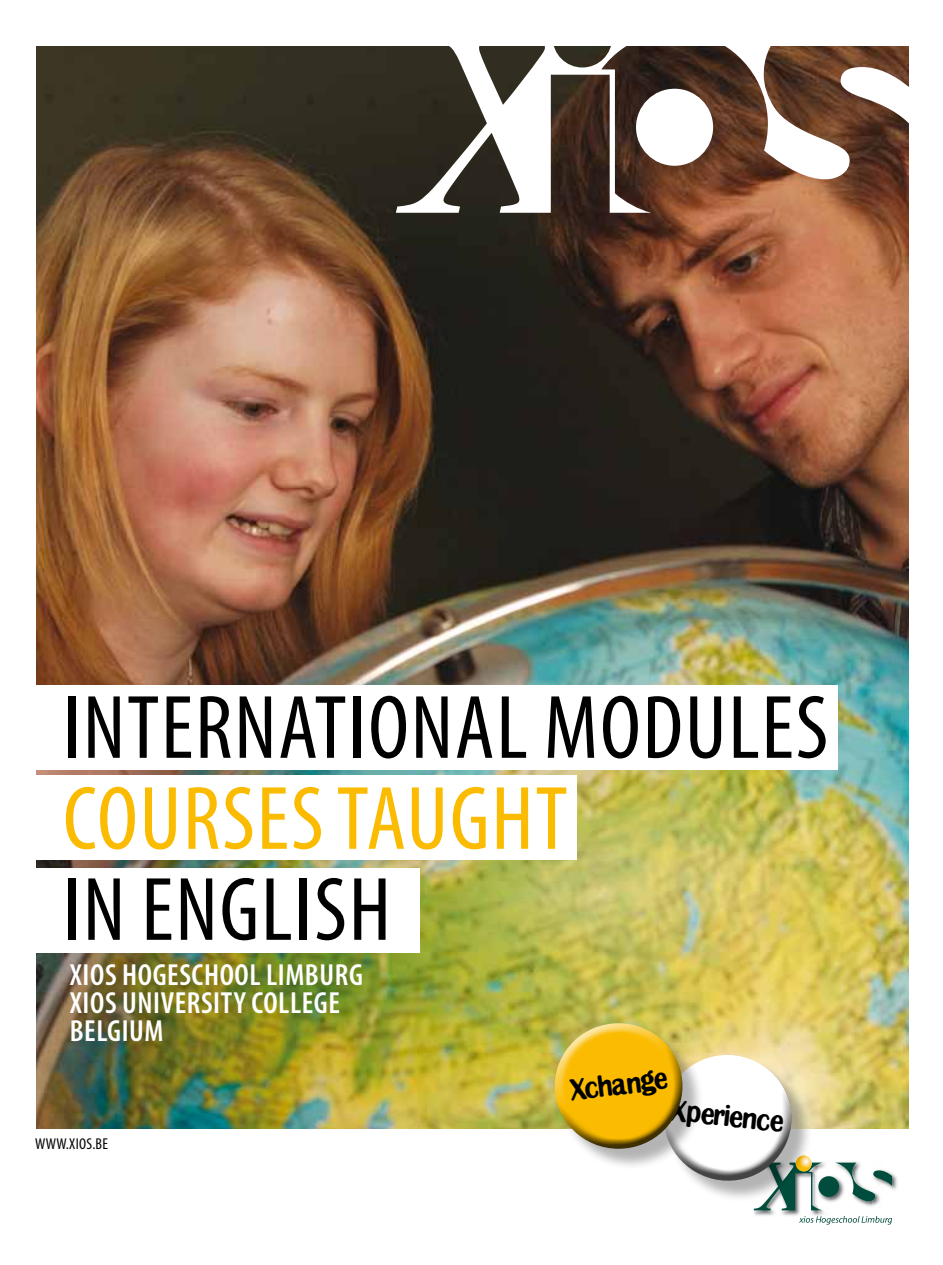
<style>
.page{position:relative;width:943px;height:1265px;background:#fff}
.page>*{position:absolute;margin:0;border:0;box-sizing:border-box;transform-origin:0 0}
.t1{font:condensed 91px "Myriad Pro";letter-spacing:.02em;color:#000}
.t2{font:condensed 91px "Myriad Pro";letter-spacing:.02em;color:#fabb00}
.t3{font:600 condensed 30.62px/28px "Myriad Pro";letter-spacing:.02em;color:#fff}
.t4{font:20.65px "Clingy";color:#000}
.t5{font:condensed 15.75px "Myriad Pro";letter-spacing:.02em;color:#000}
</style>
<div class="page">
<img style="left:36px;top:46px;width:872px;height:1083px">
<img style="left:892px;top:1173px;width:5px;height:17px">
<svg style="left:699px;top:46px;width:210px;height:133px"></svg>
<svg style="left:396px;top:46px;width:256px;height:167px"></svg>
<div style="left:636px;top:89px;width:77px;height:77px;background:#fff;border-radius:50%"></div>
<svg style="left:686px;top:1040px;width:206px;height:185px"></svg>
<div style="left:557px;top:1026px;width:147px;height:145px;background:#000;opacity:.3"></div>
<div style="left:554px;top:1021px;width:127px;height:100px;background:#fff;opacity:.75"></div>
<div style="left:554px;top:1043px;width:131px;height:106px;background:#000;opacity:.75"></div>
<div style="left:0;top:776px;width:577px;height:84px;background:#fff"></div>
<div style="left:0;top:868px;width:419px;height:84px;background:#fff"></div>
<div style="left:0;top:685px;width:837px;height:85px;background:#fff"></div>
<h1 class="t1" style="left:63px;top:673px;width:767px">INTERNATIONAL MODULES</h1>
<h1 class="t2" style="left:63px;top:764px;width:506px">COURSES TAUGHT</h1>
<h1 class="t1" style="left:63px;top:855px;width:329px">IN ENGLISH</h1>
<p class="t3" style="left:70px;top:960px;width:295px">XIOS HOGESCHOOL LIMBURG<br>XIOS UNIVERSITY COLLEGE<br>BELGIUM</p>
<p class="t5" style="left:35px;top:1134px;width:74px">WWW.XIOS.BE</p>
<p class="t4" style="left:569px;top:1082px;width:99px;rotate:-7deg">Xchange</p>
<p class="t4" style="left:672px;top:1102px;width:114px;rotate:6deg">Xperience</p>
</div>
